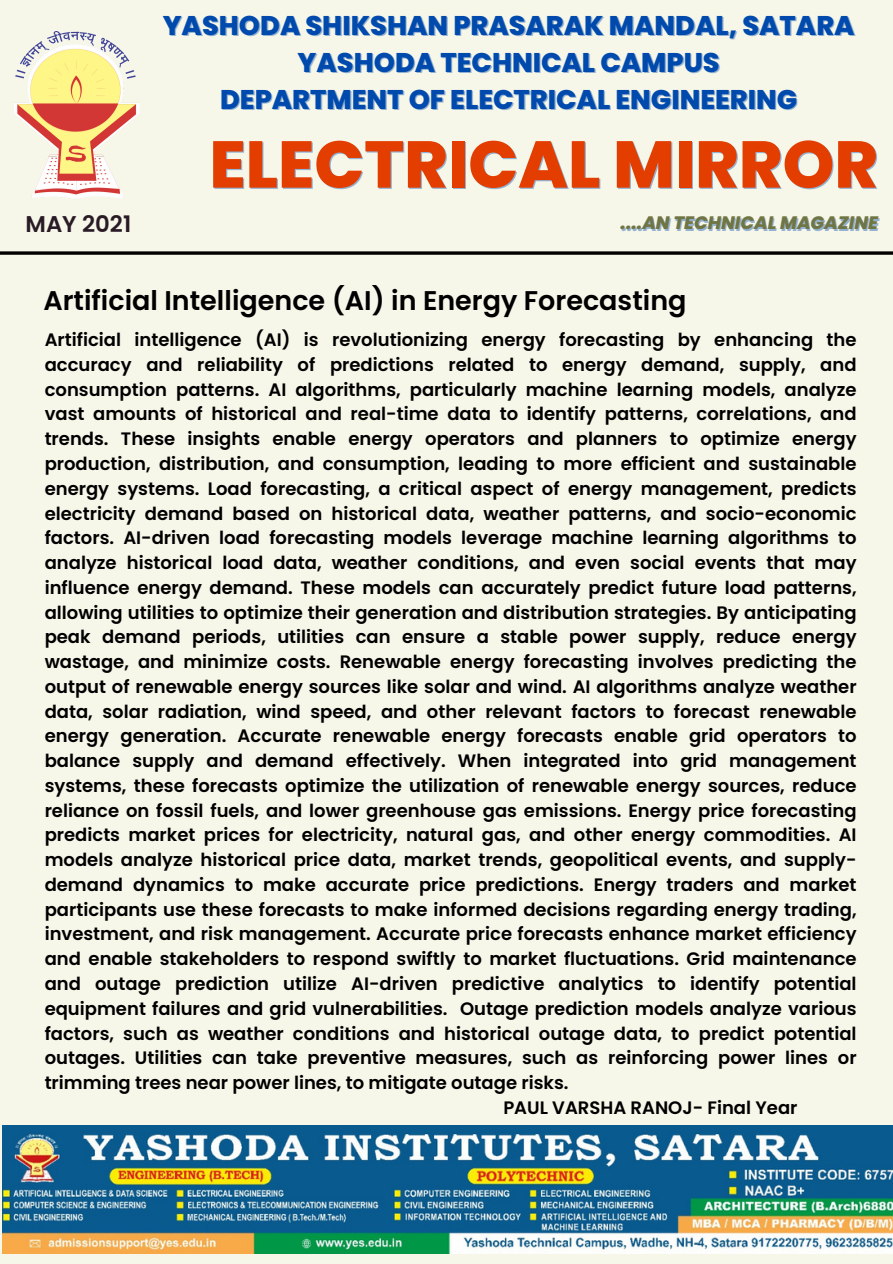
<style>
.page{position:relative;width:893px;height:1264px;background:#fff}
.page>*{position:absolute;margin:0;border:0;box-sizing:border-box;transform-origin:0 0}
.t1{font:800 66px "Poppins";color:#e43d00}
.t2{font:800 27px/37.2px "Poppins";color:#004aad;text-align:center}
.t3{font:600 27px "Poppins";color:#000}
.t4{font:600 22.8px "Poppins";color:#291b25}
.t5{font:600 18px/24.8px "Poppins";color:#000;text-align:justify}
.t6{font:italic 800 18px "Poppins";color:#6f7544}
.s1{color:rgb(0 74 173/.4)}
</style>
<div class="page">
<div style="left:0;top:0;width:892px;height:1263px;background:#f6f6e9"></div>
<svg style="left:0;top:251px;width:892px;height:4px;background:#252523"></svg>
<img style="left:14px;top:32px;width:125px;height:167px">
<img style="left:3px;top:1125px;width:889px;height:128px">
<h2 class="t2" style="left:163px;top:7px;width:693px">YASHODA SHIKSHAN PRASARAK MANDAL, SATARA<br>YASHODA TECHNICAL CAMPUS<br>DEPARTMENT OF ELECTRICAL ENGINEERING</h2>
<h1 class="t1" style="left:209px;top:118px;width:670px">ELECTRICAL MIRROR</h1>
<h2 class="t4" style="left:26px;top:208px;width:107px">MAY 2021</h2>
<p class="t6" style="left:621px;top:210px;width:258px"><span class="s1">....</span>AN TECHNICAL MAGAZINE</p>
<p class="t3" style="left:43px;top:282px;width:644px">Artificial Intelligence (AI) in Energy Forecasting</p>
<p class="t5" style="left:45px;top:327px;width:813px">Artificial intelligence (AI) is revolutionizing energy forecasting by enhancing the accuracy and reliability of predictions related to energy demand, supply, and consumption patterns. AI algorithms, particularly machine learning models, analyze vast amounts of historical and real-time data to identify patterns, correlations, and trends. These insights enable energy operators and planners to optimize energy production, distribution, and consumption, leading to more efficient and sustainable energy systems. Load forecasting, a critical aspect of energy management, predicts electricity demand based on historical data, weather patterns, and socio-economic factors. AI-driven load forecasting models leverage machine learning algorithms to analyze historical load data, weather conditions, and even social events that may influence energy demand. These models can accurately predict future load patterns, allowing utilities to optimize their generation and distribution strategies. By anticipating peak demand periods, utilities can ensure a stable power supply, reduce energy wastage, and minimize costs. Renewable energy forecasting involves predicting the output of renewable energy sources like solar and wind. AI algorithms analyze weather data, solar radiation, wind speed, and other relevant factors to forecast renewable energy generation. Accurate renewable energy forecasts enable grid operators to balance supply and demand effectively. When integrated into grid management systems, these forecasts optimize the utilization of renewable energy sources, reduce reliance on fossil fuels, and lower greenhouse gas emissions. Energy price forecasting predicts market prices for electricity, natural gas, and other energy commodities. AI models analyze historical price data, market trends, geopolitical events, and supply&shy;demand dynamics to make accurate price predictions. Energy traders and market participants use these forecasts to make informed decisions regarding energy trading, investment, and risk management. Accurate price forecasts enhance market efficiency and enable stakeholders to respond swiftly to market fluctuations. Grid maintenance and outage prediction utilize AI-driven predictive analytics to identify potential equipment failures and grid vulnerabilities. Outage prediction models analyze various factors, such as weather conditions and historical outage data, to predict potential outages. Utilities can take preventive measures, such as reinforcing power lines or trimming trees near power lines, to mitigate outage risks.</p>
<p class="t5" style="left:503px;top:1095px;width:295px">PAUL VARSHA RANOJ- Final Year</p>
</div>
